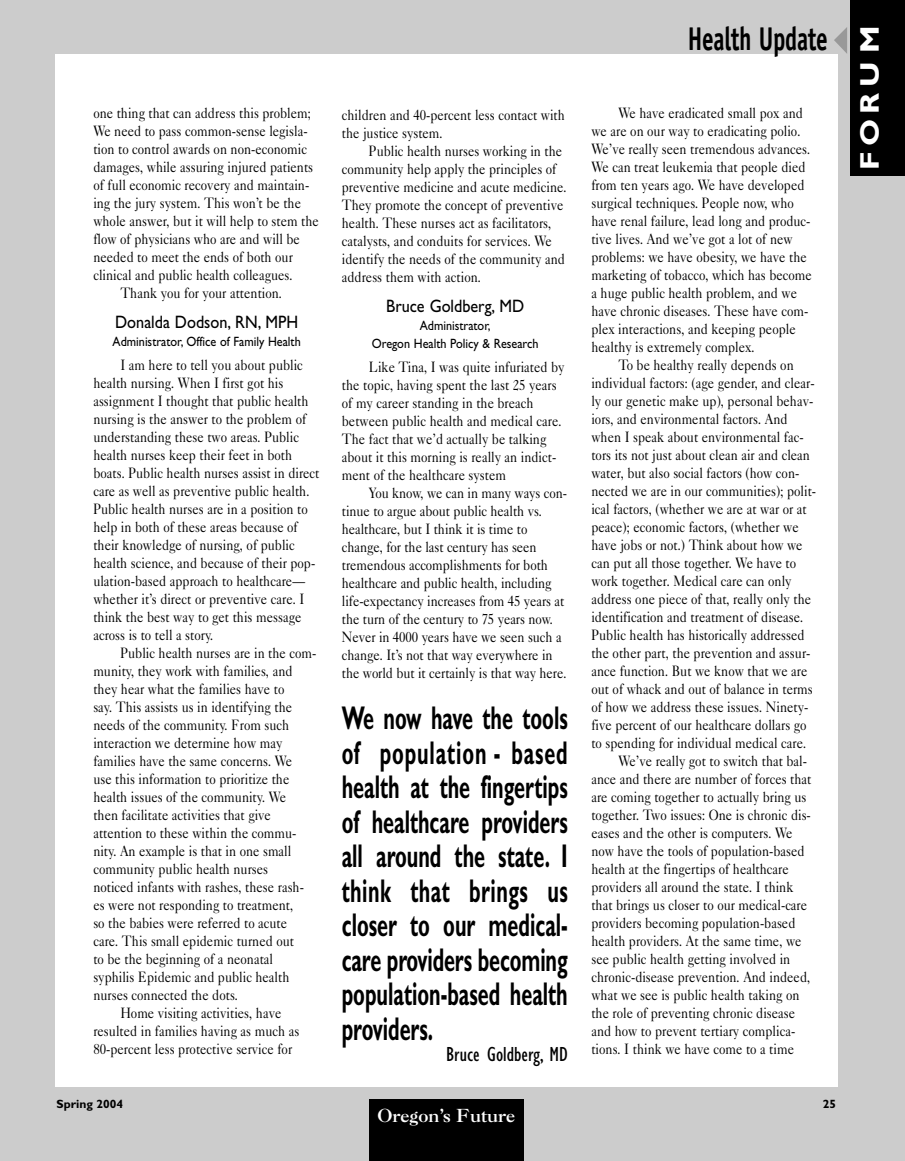
<style>
.page{position:relative;width:905px;height:1161px;background:#fff}
.page>*{position:absolute;margin:0;border:0;box-sizing:border-box;transform-origin:0 0}
.t1{font:700 33px/34.5px "Gill Sans";color:#000;text-align:justify;scale:.6 1}
.t2{font:700 33px "Officina Sans";letter-spacing:-.01em;color:#000;scale:.7 1}
.t3{font:700 27px "Gill Sans";letter-spacing:.18em;color:#fff;scale:1.15 1}
.t4{font:condensed 21px "Gill Sans";color:#000}
.t5{font:18px "Gill Sans";color:#000;scale:.9 1}
.t6{font:18px "Caslon Three";color:#fff}
.t7{font:15px/18px "Caslon Five Forty";color:#000;scale:.85 1}
.t8{font:13.5px/18px "Gill Sans";color:#000;text-align:center;scale:.9 1}
.t9{font:700 12px "Gill Sans";color:#000}
</style>
<div class="page">
<div style="left:0;top:0;width:904px;height:1161px;background:#ccc"></div>
<div style="left:55px;top:55px;width:782px;height:1032px;background:#fff"></div>
<div style="left:369px;top:1100px;width:155px;height:61px;background:#000"></div>
<div style="left:850px;top:0;width:54px;height:176px;background:#000"></div>
<svg style="left:834px;top:27px;width:13px;height:27px"></svg>
<p class="t7" style="left:93px;top:105px;width:257px">one thing that can address this problem;</p>
<p class="t7" style="left:93px;top:123px;width:253px">We need to pass common-sense legisla-</p>
<p class="t7" style="left:93px;top:141px;width:253px">tion to control awards on non-economic</p>
<p class="t7" style="left:93px;top:159px;width:260px">damages, while assuring injured patients</p>
<p class="t7" style="left:93px;top:177px;width:255px">of full economic recovery and maintain-</p>
<p class="t7" style="left:93px;top:195px;width:246px">ing the jury system. This won’t be the</p>
<p class="t7" style="left:93px;top:213px;width:267px">whole answer, but it will help to stem the</p>
<p class="t7" style="left:93px;top:231px;width:245px">flow of physicians who are and will be</p>
<p class="t7" style="left:93px;top:249px;width:236px">needed to meet the ends of both our</p>
<p class="t7" style="left:93px;top:267px;width:236px">clinical and public health colleagues.</p>
<p class="t7" style="left:120px;top:285px;width:192px">Thank you for your attention.</p>
<p class="t5" style="left:115px;top:316px;width:205px">Donalda Dodson, RN, MPH</p>
<p class="t8" style="left:113px;top:334px;width:210px">Administrator, Office of Family Health</p>
<p class="t7" style="left:93px;top:357px;width:267px;text-indent:27px">I am here to tell you about public health nursing. When I first got his assignment I thought that public health nursing is the answer to the problem of understanding these two areas. Public health nurses keep their feet in both boats. Public health nurses assist in direct care as well as preventive public health.<br>Public health nurses are in a position to help in both of these areas because of their knowledge of nursing, of public health science, and because of their pop&shy;ulation-based approach to healthcare— whether it’s direct or preventive care. I think the best way to get this message across is to tell a story.</p>
<p class="t7" style="left:120px;top:645px;width:232px">Public health nurses are in the com-</p>
<p class="t7" style="left:93px;top:663px;width:236px">munity, they work with families, and</p>
<p class="t7" style="left:93px;top:681px;width:226px">they hear what the families have to</p>
<p class="t7" style="left:93px;top:699px;width:235px">say. This assists us in identifying the</p>
<p class="t7" style="left:93px;top:717px;width:232px">needs of the community. From such</p>
<p class="t7" style="left:93px;top:735px;width:224px">interaction we determine how may</p>
<p class="t7" style="left:93px;top:753px;width:235px">families have the same concerns. We</p>
<p class="t7" style="left:93px;top:771px;width:232px">use this information to prioritize the</p>
<p class="t7" style="left:93px;top:789px;width:228px">health issues of the community. We</p>
<p class="t7" style="left:93px;top:807px;width:210px">then facilitate activities that give</p>
<p class="t7" style="left:93px;top:825px;width:240px">attention to these within the commu-</p>
<p class="t7" style="left:93px;top:843px;width:234px">nity. An example is that in one small</p>
<p class="t7" style="left:93px;top:861px;width:207px">community public health nurses</p>
<p class="t7" style="left:93px;top:879px;width:249px">noticed infants with rashes, these rash-</p>
<p class="t7" style="left:93px;top:897px;width:237px">es were not responding to treatment,</p>
<p class="t7" style="left:93px;top:915px;width:230px">so the babies were referred to acute</p>
<p class="t7" style="left:93px;top:933px;width:238px">care. This small epidemic turned out</p>
<p class="t7" style="left:93px;top:951px;width:213px">to be the beginning of a neonatal</p>
<p class="t7" style="left:93px;top:969px;width:232px">syphilis Epidemic and public health</p>
<p class="t7" style="left:93px;top:987px;width:172px">nurses connected the dots.</p>
<p class="t7" style="left:120px;top:1005px;width:191px">Home visiting activities, have</p>
<p class="t7" style="left:93px;top:1023px;width:244px">resulted in families having as much as</p>
<p class="t7" style="left:93px;top:1041px;width:235px">80-percent less protective service for</p>
<p class="t7" style="left:342px;top:107px;width:264px">children and 40-percent less contact with the justice system.</p>
<p class="t7" style="left:342px;top:143px;width:266px;text-indent:27px">Public health nurses working in the community help apply the principles of preventive medicine and acute medicine.<br>They promote the concept of preventive health. These nurses act as facilitators, catalysts, and conduits for services. We identify the needs of the community and address them with action.</p>
<p class="t5" style="left:386px;top:300px;width:155px">Bruce Goldberg, MD</p>
<p class="t8" style="left:372px;top:318px;width:187px">Administrator,<br>Oregon Health Policy &amp; Research</p>
<p class="t7" style="left:342px;top:359px;width:263px;text-indent:27px">Like Tina, I was quite infuriated by the topic, having spent the last 25 years of my career standing in the breach between public health and medical care.<br>The fact that we’d actually be talking about it this morning is really an indict&shy;ment of the healthcare system</p>
<p class="t7" style="left:342px;top:485px;width:266px;text-indent:27px">You know, we can in many ways con&shy;tinue to argue about public health vs. healthcare, but I think it is time to change, for the last century has seen tremendous accomplishments for both healthcare and public health, including life-expectancy increases from 45 years at the turn of the century to 75 years now.<br>Never in 4000 years have we seen such a change. It’s not that way everywhere in the world but it certainly is that way here.</p>
<h1 class="t1" style="left:342px;top:705px;width:378px">We now have the tools of population - based health at the fingertips of healthcare providers all around the state. I think that brings us closer to our medical&shy;care providers becoming population-based health providers.</h1>
<h3 class="t4" style="left:446px;top:1047px;width:123px">Bruce Goldberg, MD</h3>
<h1 class="t2" style="left:687px;top:26px;width:202px">Health Update</h1>
<p class="t7" style="left:591px;top:105px;width:261px;text-indent:27px">We have eradicated small pox and we are on our way to eradicating polio.<br>We’ve really seen tremendous advances.<br>We can treat leukemia that people died from ten years ago. We have developed surgical techniques. People now, who have renal failure, lead long and produc&shy;tive lives. And we’ve got a lot of new problems: we have obesity, we have the marketing of tobacco, which has become a huge public health problem, and we have chronic diseases. These have com&shy;plex interactions, and keeping people healthy is extremely complex.</p>
<p class="t7" style="left:618px;top:357px;width:208px">To be healthy really depends on</p>
<p class="t7" style="left:591px;top:375px;width:264px">individual factors: (age gender, and clear-</p>
<p class="t7" style="left:591px;top:393px;width:262px">ly our genetic make up), personal behav-</p>
<p class="t7" style="left:591px;top:411px;width:232px">iors, and environmental factors. And</p>
<p class="t7" style="left:591px;top:429px;width:251px">when I speak about environmental fac-</p>
<p class="t7" style="left:591px;top:447px;width:259px">tors its not just about clean air and clean</p>
<p class="t7" style="left:591px;top:465px;width:246px">water, but also social factors (how con-</p>
<p class="t7" style="left:591px;top:483px;width:266px">nected we are in our communities); polit-</p>
<p class="t7" style="left:591px;top:501px;width:255px">ical factors, (whether we are at war or at</p>
<p class="t7" style="left:591px;top:519px;width:245px">peace); economic factors, (whether we</p>
<p class="t7" style="left:591px;top:537px;width:250px">have jobs or not.) Think about how we</p>
<p class="t7" style="left:591px;top:555px;width:242px">can put all those together. We have to</p>
<p class="t7" style="left:591px;top:573px;width:237px">work together. Medical care can only</p>
<p class="t7" style="left:591px;top:591px;width:260px">address one piece of that, really only the</p>
<p class="t7" style="left:591px;top:609px;width:251px">identification and treatment of disease.</p>
<p class="t7" style="left:591px;top:627px;width:252px">Public health has historically addressed</p>
<p class="t7" style="left:591px;top:645px;width:259px">the other part, the prevention and assur-</p>
<p class="t7" style="left:591px;top:663px;width:256px">ance function. But we know that we are</p>
<p class="t7" style="left:591px;top:681px;width:262px">out of whack and out of balance in terms</p>
<p class="t7" style="left:591px;top:699px;width:257px">of how we address these issues. Ninety-</p>
<p class="t7" style="left:591px;top:717px;width:255px">five percent of our healthcare dollars go</p>
<p class="t7" style="left:591px;top:735px;width:254px">to spending for individual medical care.</p>
<p class="t7" style="left:618px;top:753px;width:223px">We’ve really got to switch that bal-</p>
<p class="t7" style="left:591px;top:771px;width:260px">ance and there are number of forces that</p>
<p class="t7" style="left:591px;top:789px;width:255px">are coming together to actually bring us</p>
<p class="t7" style="left:591px;top:807px;width:260px">together. Two issues: One is chronic dis-</p>
<p class="t7" style="left:591px;top:825px;width:238px">eases and the other is computers. We</p>
<p class="t7" style="left:591px;top:843px;width:252px">now have the tools of population-based</p>
<p class="t7" style="left:591px;top:861px;width:234px">health at the fingertips of healthcare</p>
<p class="t7" style="left:591px;top:879px;width:239px">providers all around the state. I think</p>
<p class="t7" style="left:591px;top:897px;width:255px">that brings us closer to our medical-care</p>
<p class="t7" style="left:591px;top:915px;width:241px">providers becoming population-based</p>
<p class="t7" style="left:591px;top:933px;width:249px">health providers. At the same time, we</p>
<p class="t7" style="left:591px;top:951px;width:235px">see public health getting involved in</p>
<p class="t7" style="left:591px;top:969px;width:259px">chronic-disease prevention. And indeed,</p>
<p class="t7" style="left:591px;top:987px;width:246px">what we see is public health taking on</p>
<p class="t7" style="left:591px;top:1005px;width:241px">the role of preventing chronic disease</p>
<p class="t7" style="left:591px;top:1023px;width:241px">and how to prevent tertiary complica-</p>
<p class="t7" style="left:591px;top:1041px;width:240px">tions. I think we have come to a time</p>
<p class="t9" style="left:57px;top:1099px;width:68px">Spring 2004</p>
<p class="t9" style="left:822px;top:1099px;width:15px">25</p>
<p class="t6" style="left:377px;top:1109px;width:139px">Oregon’s Future</p>
<h2 class="t3" style="left:860px;top:170px;width:127px;rotate:-90deg">FORUM</h2>
</div>
